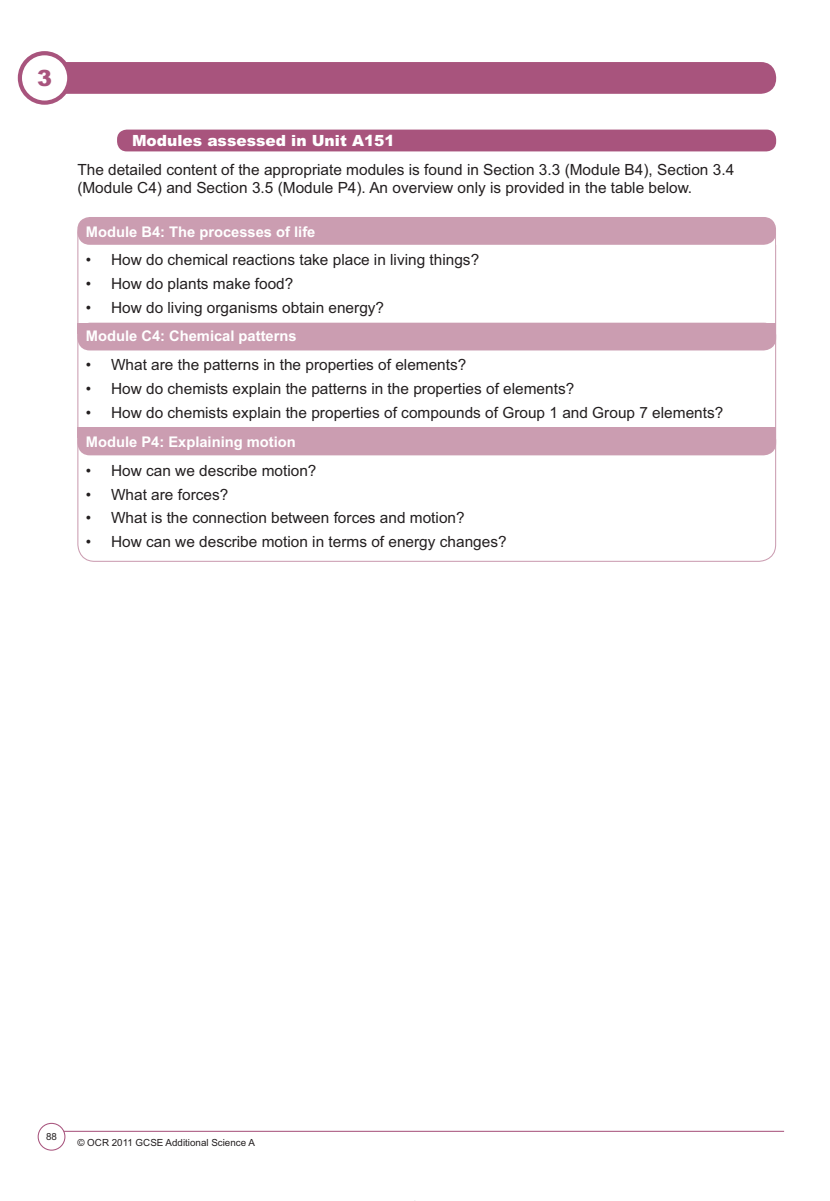
<style>
.page{position:relative;width:830px;height:1201px;background:#fff}
.page>*{position:absolute;margin:0;border:0;box-sizing:border-box;transform-origin:0 0}
.t1{font:900 22.35px "Arial";color:#a8547d}
.t2{font:15.45px/18.1px "Arial";color:#231f20}
.t3{font:900 15.45px "Arial";color:#fff}
.t4{font:700 14.7px "Arial";color:#fff}
.t5{font:9.75px "Arial";color:#231f20}
</style>
<div class="page">
<div style="left:46px;top:62px;width:730px;height:32px;background:#a8547d;border-radius:15px"></div>
<div style="left:20px;top:53px;width:49px;height:50px;background:#fff;border-radius:50%"></div>
<div style="left:18px;top:51px;width:53px;height:54px;border:4px solid #a8547d;border-radius:50%"></div>
<hr style="left:57px;top:1130px;width:727px;height:1px;background:#a8547d">
<div style="left:38px;top:1123px;width:27px;height:26px;background:#fff;border-radius:50%"></div>
<div style="left:38px;top:1122px;width:27px;height:28px;border:1px solid #a8547d;border-radius:50%"></div>
<div style="left:77px;top:217px;width:699px;height:28px;background:#cb9db1;border-radius:13px"></div>
<div style="left:77px;top:322px;width:699px;height:28px;background:#cb9db1;border-radius:13px"></div>
<div style="left:77px;top:427px;width:699px;height:28px;background:#cb9db1;border-radius:13px"></div>
<div style="left:117px;top:129px;width:659px;height:22px;background:#a8547d;border-radius:10px"></div>
<div style="left:77px;top:323px;width:699px;height:10px;background:#cb9db1"></div>
<div style="left:77px;top:427px;width:699px;height:10px;background:#cb9db1"></div>
<h1 class="t1" style="left:37px;top:70px;width:16px">3</h1>
<p class="t3" style="left:132px;top:135px;width:264px">Modules assessed in Unit A151</p>
<p class="t2" style="left:77px;top:162px;width:658px">The detailed content of the appropriate modules is found in Section 3.3 (Module B4), Section 3.4 (Module C4) and Section 3.5 (Module P4). An overview only is provided in the table below.</p>
<p class="t4" style="left:86px;top:226px;width:231px">Module B4: The processes of life</p>
<p class="t2" style="left:86px;top:252px;width:395px">• How do chemical reactions take place in living things?</p>
<p class="t2" style="left:86px;top:276px;width:209px">• How do plants make food?</p>
<p class="t2" style="left:86px;top:300px;width:300px">• How do living organisms obtain energy?</p>
<p class="t4" style="left:86px;top:331px;width:212px">Module C4: Chemical patterns</p>
<p class="t2" style="left:86px;top:357px;width:382px">• What are the patterns in the properties of elements?</p>
<p class="t2" style="left:86px;top:381px;width:490px">• How do chemists explain the patterns in the properties of elements?</p>
<p class="t2" style="left:86px;top:405px;width:639px">• How do chemists explain the properties of compounds of Group 1 and Group 7 elements?</p>
<p class="t4" style="left:86px;top:436px;width:211px">Module P4: Explaining motion</p>
<p class="t2" style="left:86px;top:462px;width:232px">• How can we describe motion?</p>
<p class="t2" style="left:86px;top:486px;width:144px">• What are forces?</p>
<p class="t2" style="left:86px;top:510px;width:380px">• What is the connection between forces and motion?</p>
<p class="t2" style="left:86px;top:534px;width:422px">• How can we describe motion in terms of energy changes?</p>
<p class="t5" style="left:46px;top:1132px;width:12px">88</p>
<p class="t5" style="left:77px;top:1138px;width:179px">© OCR 2011 GCSE Additional Science A</p>
</div>
